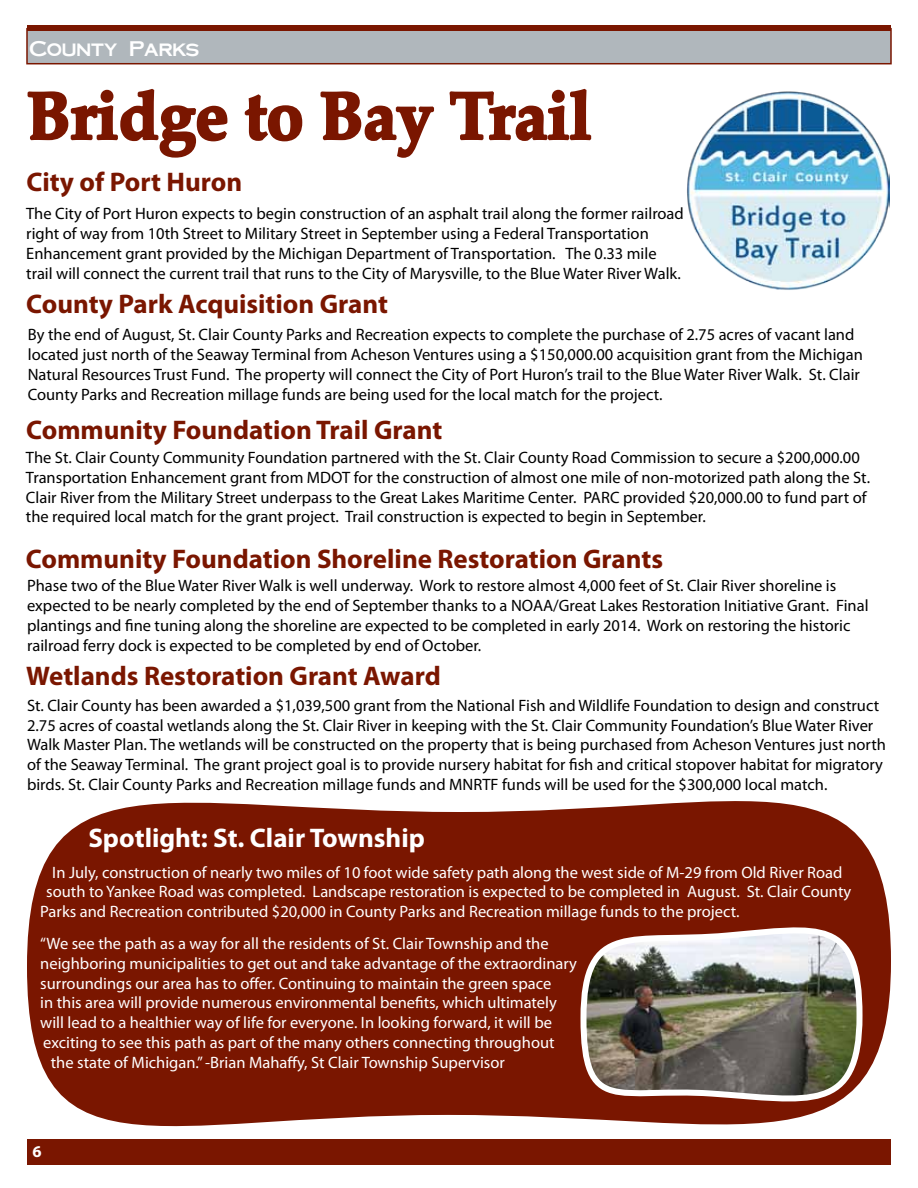
<style>
.page{position:relative;width:918px;height:1188px;background:#fff}
.page>*{position:absolute;margin:0;border:0;box-sizing:border-box;transform-origin:0 0}
.t1{font:700 66px "Palatino Linotype";color:#7a1600}
.t2{font:700 27px "Myriad Pro";color:#7a1600}
.t3{font:700 27px "Myriad Pro";color:#fff}
.t4{font:21px "Cornerstone";color:#fff}
.t5{font:16.5px/19.8px "Myriad Pro";color:#000}
.t6{font:16.5px "Myriad Pro";color:#fff}
.t7{font:700 16.5px "Myriad Pro";color:#fff}
</style>
<div class="page">
<svg style="left:27px;top:801px;width:864px;height:339px;background:#8b3522"></svg>
<div style="left:26px;top:28px;width:866px;height:36px;background:#b0b7bc;border:2px solid #7a1600"></div>
<div style="left:27px;top:25px;width:864px;height:6px;background:#7a1600"></div>
<div style="left:27px;top:1140px;width:864px;height:25px;background:#7a1600"></div>
<svg style="left:27px;top:88px;width:201px;height:70px"></svg>
<svg style="left:244px;top:94px;width:59px;height:48px"></svg>
<svg style="left:320px;top:91px;width:114px;height:67px"></svg>
<svg style="left:449px;top:88px;width:143px;height:53px"></svg>
<img style="left:687px;top:91px;width:202px;height:199px">
<img style="left:578px;top:916px;width:288px;height:201px">
<p class="t4" style="left:30px;top:37px;width:171px">County Parks</p>
<h1 class="t1" style="left:27px;top:69px;width:566px">Bridge to Bay Trail</h1>
<h2 class="t2" style="left:27px;top:165px;width:217px">City of Port Huron</h2>
<p class="t5" style="left:26px;top:204px;width:659px">The City of Port Huron expects to begin construction of an asphalt trail along the former railroad right of way from 10th Street to Military Street in September using a Federal Transportation Enhancement grant provided by the Michigan Department of Transportation. The 0.33 mile trail will connect the current trail that runs to the City of Marysville, to the Blue Water River Walk.</p>
<h2 class="t2" style="left:26px;top:287px;width:363px">County Park Acquisition Grant</h2>
<p class="t5" style="left:28px;top:324px;width:837px">By the end of August, St. Clair County Parks and Recreation expects to complete the purchase of 2.75 acres of vacant land located just north of the Seaway Terminal from Acheson Ventures using a $150,000.00 acquisition grant from the Michigan Natural Resources Trust Fund. The property will connect the City of Port Huron’s trail to the Blue Water River Walk. St. Clair County Parks and Recreation millage funds are being used for the local match for the project.</p>
<h2 class="t2" style="left:26px;top:412px;width:418px">Community Foundation Trail Grant</h2>
<p class="t5" style="left:26px;top:447px;width:846px">The St. Clair County Community Foundation partnered with the St. Clair County Road Commission to secure a $200,000.00<br>Transportation Enhancement grant from MDOT for the construction of almost one mile of non-motorized path along the St.<br>Clair River from the Military Street underpass to the Great Lakes Maritime Center. PARC provided $20,000.00 to fund part of the required local match for the grant project. Trail construction is expected to begin in September.</p>
<h2 class="t2" style="left:26px;top:541px;width:639px">Community Foundation Shoreline Restoration Grants</h2>
<p class="t5" style="left:27px;top:576px;width:843px">Phase two of the Blue Water River Walk is well underway. Work to restore almost 4,000 feet of St. Clair River shoreline is expected to be nearly completed by the end of September thanks to a NOAA/Great Lakes Restoration Initiative Grant. Final plantings and fine tuning along the shoreline are expected to be completed in early 2014. Work on restoring the historic railroad ferry dock is expected to be completed by end of October.</p>
<h2 class="t2" style="left:26px;top:658px;width:416px">Wetlands Restoration Grant Award</h2>
<p class="t5" style="left:27px;top:695px;width:861px">St. Clair County has been awarded a $1,039,500 grant from the National Fish and Wildlife Foundation to design and construct 2.75 acres of coastal wetlands along the St. Clair River in keeping with the St. Clair Community Foundation’s Blue Water River Walk Master Plan. The wetlands will be constructed on the property that is being purchased from Acheson Ventures just north of the Seaway Terminal. The grant project goal is to provide nursery habitat for fish and critical stopover habitat for migratory birds. St. Clair County Parks and Recreation millage funds and MNRTF funds will be used for the $300,000 local match.</p>
<h2 class="t3" style="left:88px;top:820px;width:338px">Spotlight: St. Clair Township</h2>
<p class="t6" style="left:52px;top:862px;width:792px">In July, construction of nearly two miles of 10 foot wide safety path along the west side of M-29 from Old River Road</p>
<p class="t6" style="left:46px;top:882px;width:807px">south to Yankee Road was completed. Landscape restoration is expected to be completed in August. St. Clair County</p>
<p class="t6" style="left:40px;top:901px;width:701px">Parks and Recreation contributed $20,000 in County Parks and Recreation millage funds to the project.</p>
<p class="t6" style="left:40px;top:933px;width:510px">“We see the path as a way for all the residents of St. Clair Township and the</p>
<p class="t6" style="left:40px;top:953px;width:538px">neighboring municipalities to get out and take advantage of the extraordinary</p>
<p class="t6" style="left:40px;top:973px;width:513px">surroundings our area has to offer. Continuing to maintain the green space</p>
<p class="t6" style="left:40px;top:993px;width:518px">in this area will provide numerous environmental benefits, which ultimately</p>
<p class="t6" style="left:40px;top:1012px;width:513px">will lead to a healthier way of life for everyone. In looking forward, it will be</p>
<p class="t6" style="left:43px;top:1032px;width:513px">exciting to see this path as part of the many others connecting throughout</p>
<p class="t6" style="left:51px;top:1052px;width:456px">the state of Michigan.” -Brian Mahaffy, St Clair Township Supervisor</p>
<p class="t7" style="left:33px;top:1141px;width:11px">6</p>
</div>
